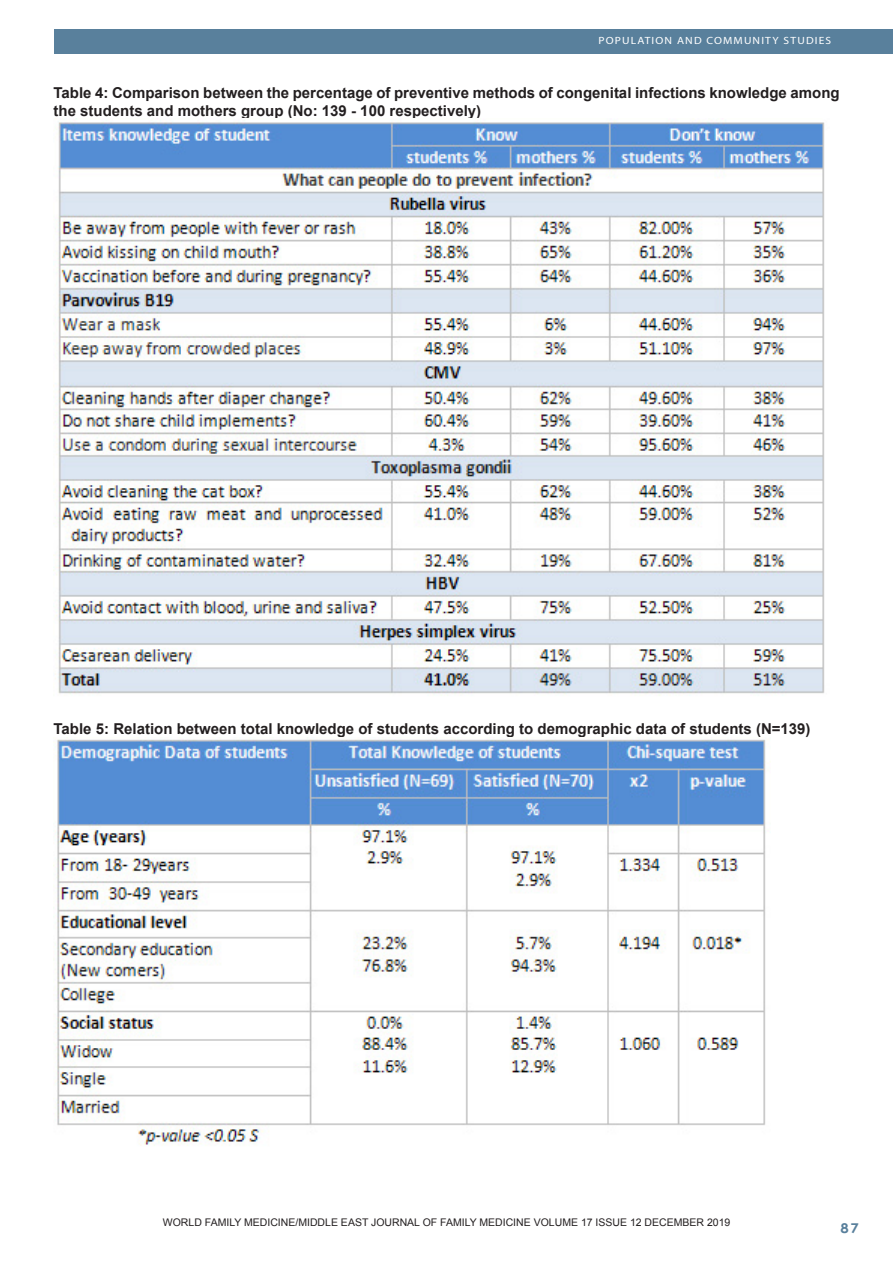
<style>
.page{position:relative;width:893px;height:1263px;background:#fff}
.page>*{position:absolute;margin:0;border:0;box-sizing:border-box;transform-origin:0 0}
.Footnote_Text{font:700 15px/18px "Arial";color:#231f20}
.t1{font:700 13.5px "Century Gothic";color:#59809c;scale:1.1 1}
.Footnote_Text-2{font:10.5px "Arial";color:#231f20}
.t2{font:10.5px "Myriad";letter-spacing:.1em;color:#231f20;scale:1.1 1}
.t3{font:10.5px "Myriad";letter-spacing:.1em;color:#fff;scale:1.1 1}
.s1{font-family:"Century Gothic";font-weight:700}
</style>
<div class="page">
<div style="left:54px;top:30px;width:839px;height:24px;background:#59809c"></div>
<img style="left:54px;top:121px;width:771px;height:575px">
<img style="left:55px;top:737px;width:711px;height:409px">
<p class="t3" style="left:598px;top:35px;width:213px">POPULATION AND COMMUNITY STUDIES</p>
<p class="Footnote_Text" style="left:54px;top:84px;width:788px">Table 4: Comparison between the percentage of preventive methods of congenital infections knowledge among the students and mothers group (No: 139 - 100 respectively)</p>
<p class="Footnote_Text" style="left:54px;top:720px;width:758px">Table 5: Relation between total knowledge of students according to demographic data of students (N=139)</p>
<p class="Footnote_Text-2" style="left:163px;top:1215px;width:569px">WORLD FAMILY MEDICINE/MIDDLE EAST JOURNAL OF FAMILY MEDICINE VOLUME 17 ISSUE 12 DECEMBER 2019</p>
<p class="t2" style="left:248px;top:1223px;width:364px">MIDDLE EAST JOURNAL OF FAMILY MEDICINE <span class="s1">•</span> VOLUME 7, ISSUE 10</p>
<p class="t1" style="left:840px;top:1218px;width:18px">87</p>
</div>
